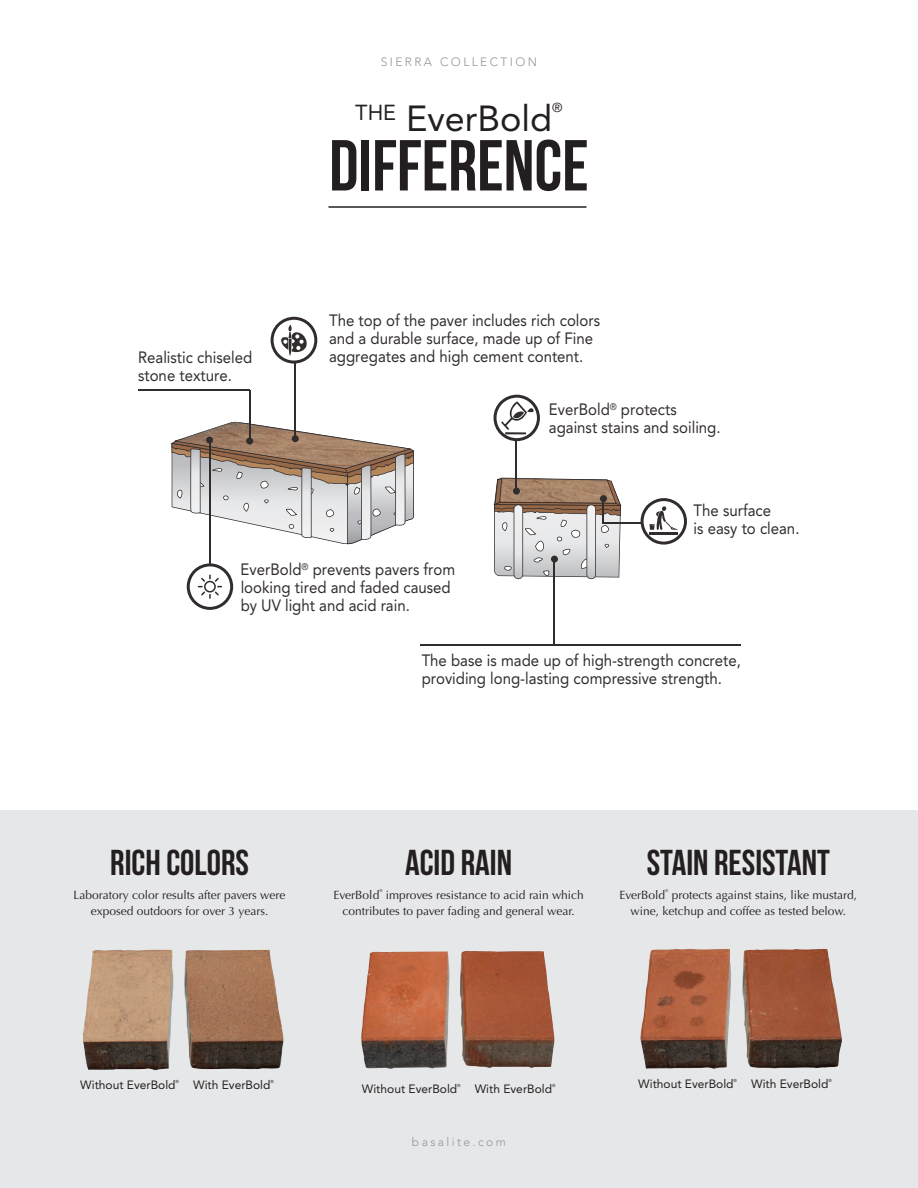
<style>
.page{position:relative;width:918px;height:1188px;background:#fff}
.page>*{position:absolute;margin:0;border:0;box-sizing:border-box;transform-origin:0 0}
.t1{font:700 72px "Bebas Neue";color:#231f20}
.t2{font:700 36px "Bebas Neue";color:#231f20}
.t3{font:36px "Avenir";color:#231f20}
.t4{font:16.35px/18px "Avenir";color:#322d2d;scale:.92 1}
.t5{font:12.9px "Avenir";color:#231f20}
.t6{font:12px/16.5px "Optima";color:#231f20}
.t7{font:12px "Avenir";color:#231f20}
.t8{font:300 12px "Avenir";letter-spacing:.2em;color:#939598}
.t9{font:4.35px "Avenir";color:#231f20}
.t10{font:4.35px "Optima";color:#231f20}
</style>
<div class="page">
<div style="left:0;top:810px;width:918px;height:378px;background:#e6e7e9"></div>
<img style="left:362px;top:950px;width:192px;height:119px">
<img style="left:640px;top:948px;width:202px;height:121px">
<svg style="left:170px;top:422px;width:245px;height:122px"></svg>
<hr style="left:294px;top:363px;width:2px;height:75px;background:#322d2d">
<div style="left:292px;top:435px;width:7px;height:7px;background:#322d2d;border-radius:50%"></div>
<svg style="left:187px;top:563px;width:46px;height:47px"></svg>
<svg style="left:271px;top:317px;width:46px;height:47px"></svg>
<hr style="left:209px;top:440px;width:1px;height:124px;background:#322d2d">
<div style="left:206px;top:437px;width:7px;height:7px;background:#322d2d;border-radius:50%"></div>
<hr style="left:554px;top:559px;width:1px;height:86px;background:#322d2d">
<hr style="left:516px;top:440px;width:1px;height:51px;background:#322d2d">
<svg style="left:494px;top:395px;width:46px;height:46px"></svg>
<svg style="left:641px;top:498px;width:46px;height:47px"></svg>
<hr style="left:650px;top:532px;width:28px;height:2px;background:#322d2d">
<hr style="left:603px;top:522px;width:39px;height:2px;background:#322d2d">
<svg style="left:493px;top:478px;width:129px;height:101px;background:#bdb3ac"></svg>
<div style="left:246px;top:438px;width:7px;height:7px;background:#322d2d;border-radius:50%"></div>
<hr style="left:249px;top:390px;width:1px;height:50px;background:#322d2d">
<hr style="left:420px;top:644px;width:320px;height:1px;background:#322d2d">
<hr style="left:138px;top:389px;width:112px;height:2px;background:#322d2d">
<hr style="left:328px;top:206px;width:258px;height:2px;background:#231f20">
<img style="left:83px;top:949px;width:201px;height:122px">
<p class="t8" style="left:381px;top:55px;width:158px">SIERRA COLLECTION</p>
<p class="t4" style="left:138px;top:348px;width:126px">Realistic chiseled stone texture.</p>
<h2 class="t3" style="left:355px;top:89px;width:198px"><sup>THE</sup> EverBold</h2>
<p class="t5" style="left:552px;top:98px;width:12px">®</p>
<h1 class="t1" style="left:329px;top:124px;width:261px">DIFFERENCE</h1>
<p class="t4" style="left:329px;top:311px;width:296px">The top of the paver includes rich colors and a durable surface, made up of Fine aggregates and high cement content.</p>
<p class="t4" style="left:549px;top:400px;width:188px">EverBold<sup>®</sup> protects against stains and soiling.</p>
<p class="t4" style="left:694px;top:501px;width:117px">The surface<br>is easy to clean.</p>
<p class="t4" style="left:241px;top:560px;width:235px">EverBold<sup>®</sup> prevents pavers from looking tired and faded caused by UV light and acid rain.</p>
<p class="t4" style="left:422px;top:651px;width:349px">The base is made up of high-strength concrete, providing long-lasting compressive strength.</p>
<h2 class="t2" style="left:110px;top:841px;width:140px">RICH COLORS</h2>
<p class="t6" style="left:74px;top:887px;width:214px;text-align:center">Laboratory color results after pavers were exposed outdoors for over 3 years.</p>
<h2 class="t2" style="left:405px;top:841px;width:108px">ACID RAIN</h2>
<p class="t6" style="left:333px;top:887px;width:47px">EverBold</p>
<p class="t10" style="left:379px;top:888px;width:5px">®</p>
<p class="t6" style="left:342px;top:887px;width:243px;text-indent:44px">improves resistance to acid rain which contributes to paver fading and general wear.</p>
<h2 class="t2" style="left:647px;top:841px;width:185px">STAIN RESISTANT</h2>
<p class="t6" style="left:619px;top:887px;width:47px">EverBold</p>
<p class="t10" style="left:665px;top:888px;width:5px">®</p>
<p class="t6" style="left:631px;top:887px;width:228px;text-indent:41px">protects against stains, like mustard, wine, ketchup and coffee as tested below.</p>
<p class="t9" style="left:176px;top:1078px;width:5px">®</p>
<p class="t7" style="left:193px;top:1075px;width:79px">With EverBold</p>
<p class="t9" style="left:271px;top:1078px;width:5px">®</p>
<p class="t7" style="left:80px;top:1075px;width:97px">Without EverBold</p>
<p class="t9" style="left:552px;top:1082px;width:5px">®</p>
<p class="t7" style="left:362px;top:1079px;width:97px">Without EverBold</p>
<p class="t9" style="left:457px;top:1082px;width:5px">®</p>
<p class="t7" style="left:475px;top:1079px;width:79px">With EverBold</p>
<p class="t7" style="left:638px;top:1074px;width:97px">Without EverBold</p>
<p class="t9" style="left:734px;top:1077px;width:5px">®</p>
<p class="t7" style="left:751px;top:1074px;width:79px">With EverBold</p>
<p class="t9" style="left:829px;top:1077px;width:5px">®</p>
<p class="t8" style="left:412px;top:1135px;width:95px">basalite.com</p>
</div>
